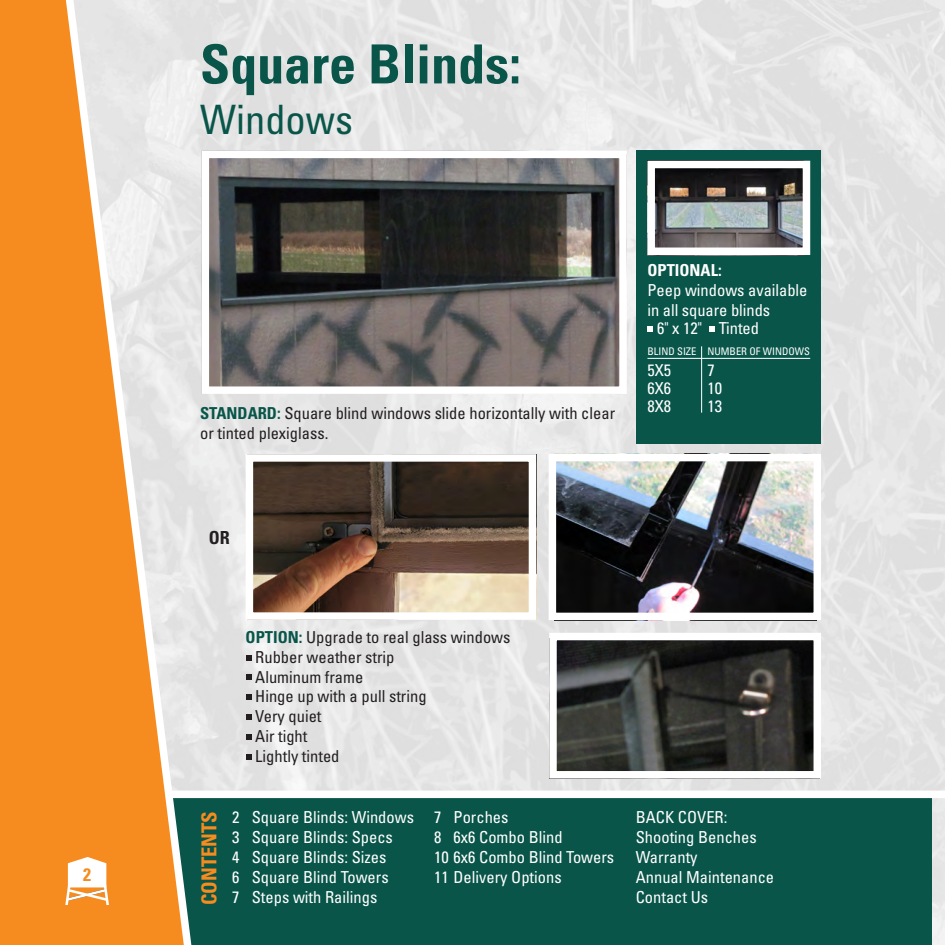
<style>
.page{position:relative;width:945px;height:945px;background:#fff}
.page>*{position:absolute;margin:0;border:0;box-sizing:border-box;transform-origin:0 0}
.t1{font:700 condensed 54px "Univers";color:#095549}
.t2{font:condensed 40.5px "Univers";color:#095549}
.t3{font:700 condensed 20.7px "Univers";color:#f68c1f}
.t4{font:700 condensed 18px "Univers";color:#231f20}
.t5{font:700 condensed 18px "Univers";color:#f68c1f}
.t6{font:condensed 16.5px/19.8px "Univers";color:#fff}
.t7{font:condensed 16.5px/19.8px "Univers";color:#231f20}
.t8{font:condensed 10.5px "Univers";color:#fff}
.s1{font-weight:700;color:#095549}
.s2{font-weight:700}
</style>
<div class="page">
<img style="left:197px;top:0;width:748px;height:945px">
<div style="left:637px;top:151px;width:184px;height:293px;background:#095549"></div>
<div style="left:0;top:794px;width:932px;height:151px;background:#095549"></div>
<div style="left:27px;top:791px;width:918px;height:7px;background:#fff"></div>
<svg style="left:0;top:0;width:197px;height:945px;background:#eead68"></svg>
<img style="left:211px;top:160px;width:407px;height:225px">
<div style="left:202px;top:151px;width:425px;height:243px;border:8px solid #fff"></div>
<img style="left:656px;top:170px;width:145px;height:76px">
<div style="left:647px;top:161px;width:163px;height:94px;border:8px solid #fff"></div>
<img style="left:255px;top:463px;width:272px;height:148px">
<div style="left:246px;top:454px;width:290px;height:166px;border:8px solid #fff"></div>
<img style="left:558px;top:463px;width:254px;height:148px">
<div style="left:549px;top:454px;width:272px;height:166px;border:8px solid #fff"></div>
<img style="left:558px;top:642px;width:254px;height:128px">
<div style="left:549px;top:633px;width:272px;height:146px;border:8px solid #fff"></div>
<hr style="left:647px;top:358px;width:163px;height:1px;background:#fff">
<svg style="left:647px;top:326px;width:6px;height:6px"></svg>
<svg style="left:709px;top:326px;width:6px;height:6px"></svg>
<svg style="left:246px;top:655px;width:6px;height:6px"></svg>
<svg style="left:246px;top:674px;width:6px;height:6px"></svg>
<svg style="left:246px;top:694px;width:6px;height:6px"></svg>
<svg style="left:246px;top:714px;width:6px;height:6px"></svg>
<svg style="left:246px;top:734px;width:6px;height:6px"></svg>
<svg style="left:246px;top:754px;width:6px;height:6px"></svg>
<svg style="left:65px;top:857px;width:44px;height:47px;background:#fad4ac"></svg>
<hr style="left:701px;top:346px;width:1px;height:67px;background:#fff">
<p class="t5" style="left:83px;top:863px;width:9px">2</p>
<p class="t1" style="left:200px;top:31px;width:322px">Square Blinds:</p>
<p class="t2" style="left:200px;top:94px;width:154px">Windows</p>
<p class="t7" style="left:200px;top:403px;width:417px"><span class="s1">STANDARD:</span> Square blind windows slide horizontally with clear or tinted plexiglass.</p>
<p class="t6" style="left:647px;top:260px;width:161px"><span class="s2">OPTIONAL:<br></span>Peep windows available in all square blinds</p>
<p class="t6" style="left:657px;top:318px;width:104px">6" x 12" Tinted</p>
<p class="t8" style="left:647px;top:344px;width:164px">BLIND SIZE NUMBER OF WINDOWS</p>
<p class="t6" style="left:647px;top:360px;width:25px">5X5</p>
<p class="t6" style="left:707px;top:360px;width:9px">7</p>
<p class="t6" style="left:647px;top:378px;width:25px">6X6</p>
<p class="t6" style="left:707px;top:378px;width:16px">10</p>
<p class="t6" style="left:647px;top:396px;width:25px">8X8</p>
<p class="t6" style="left:707px;top:396px;width:16px">13</p>
<p class="t4" style="left:209px;top:527px;width:23px">OR</p>
<p class="t7" style="left:246px;top:627px;width:266px"><span class="s1">OPTION:</span> Upgrade to real glass windows</p>
<p class="t7" style="left:255px;top:647px;width:141px">Rubber weather strip</p>
<p class="t7" style="left:255px;top:667px;width:110px">Aluminum frame</p>
<p class="t7" style="left:255px;top:686px;width:173px">Hinge up with a pull string</p>
<p class="t7" style="left:255px;top:706px;width:68px">Very quiet</p>
<p class="t7" style="left:255px;top:726px;width:54px">Air tight</p>
<p class="t7" style="left:255px;top:746px;width:86px">Lightly tinted</p>
<p class="t3" style="left:196px;top:905px;width:95px;rotate:-90deg">CONTENTS</p>
<p class="t6" style="left:232px;top:807px;width:183px">2 Square Blinds: Windows</p>
<p class="t6" style="left:232px;top:827px;width:162px">3 Square Blinds: Specs</p>
<p class="t6" style="left:232px;top:847px;width:156px">4 Square Blinds: Sizes</p>
<p class="t6" style="left:232px;top:867px;width:158px">6 Square Blind Towers</p>
<p class="t6" style="left:232px;top:887px;width:147px">7 Steps with Railings</p>
<p class="t6" style="left:434px;top:807px;width:76px">7 Porches</p>
<p class="t6" style="left:434px;top:827px;width:130px">8 6x6 Combo Blind</p>
<p class="t6" style="left:434px;top:847px;width:182px">10 6x6 Combo Blind Towers</p>
<p class="t6" style="left:434px;top:867px;width:129px">11 Delivery Options</p>
<p class="t6" style="left:636px;top:807px;width:93px">BACK COVER:</p>
<p class="t6" style="left:636px;top:827px;width:122px">Shooting Benches</p>
<p class="t6" style="left:636px;top:847px;width:63px">Warranty</p>
<p class="t6" style="left:636px;top:867px;width:140px">Annual Maintenance</p>
<p class="t6" style="left:636px;top:887px;width:74px">Contact Us</p>
</div>
